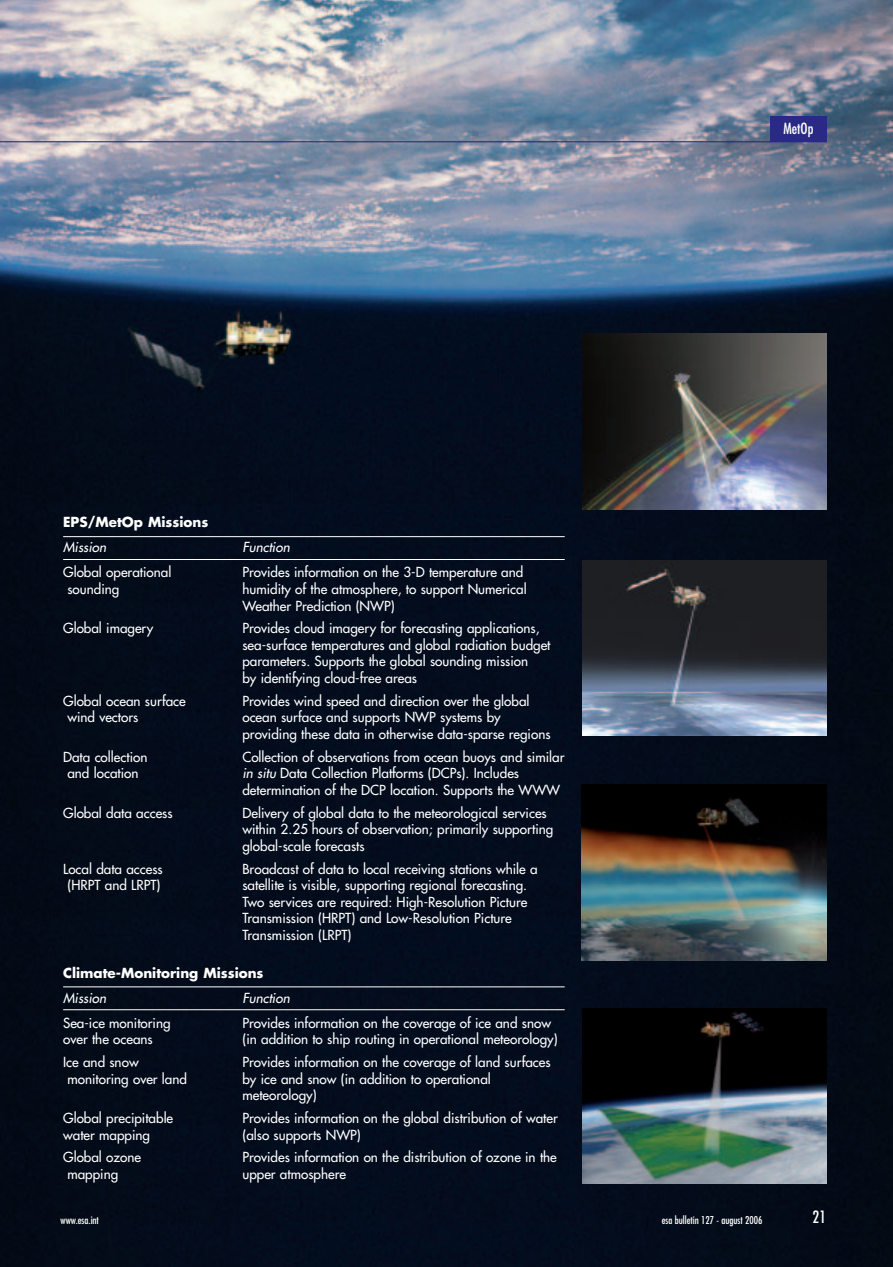
<style>
.page{position:relative;width:893px;height:1267px;background:#fff}
.page>*{position:absolute;margin:0;border:0;box-sizing:border-box;transform-origin:0 0}
.t1{font:condensed 16.5px "Futura Std";color:#fff}
.t2{font:condensed 15px "Futura Std";color:#fff}
.t3{font:500 13.5px/16.5px "Futura Std";color:#fff}
.t4{font:700 13.5px "Futura Std";color:#fff}
.t5{font:italic 500 13.5px "Futura Std";color:#fff}
.t6{font:condensed 10.5px "Futura Std";color:#fff}
.s1{font-style:italic}
</style>
<div class="page">
<img style="left:0;top:0;width:893px;height:1266px">
<p class="t4" style="left:63px;top:516px;width:147px">EPS/MetOp Missions</p>
<p class="t5" style="left:63px;top:540px;width:45px">Mission</p>
<p class="t5" style="left:242px;top:540px;width:49px">Function</p>
<p class="t3" style="left:63px;top:565px;width:110px">Global operational</p>
<p class="t3" style="left:242px;top:565px;width:282px">Provides information on the 3-D temperature and</p>
<p class="t3" style="left:67px;top:581px;width:53px">sounding</p>
<p class="t3" style="left:242px;top:581px;width:286px">humidity of the atmosphere, to support Numerical<br>Weather Prediction (NWP)</p>
<p class="t3" style="left:63px;top:621px;width:92px">Global imagery</p>
<p class="t3" style="left:242px;top:621px;width:310px">Provides cloud imagery for forecasting applications, sea-surface temperatures and global radiation budget parameters. Supports the global sounding mission<br>by identifying cloud-free areas</p>
<p class="t3" style="left:63px;top:693px;width:124px">Global ocean surface</p>
<p class="t3" style="left:242px;top:693px;width:289px">Provides wind speed and direction over the global</p>
<p class="t3" style="left:67px;top:710px;width:72px">wind vectors</p>
<p class="t3" style="left:242px;top:710px;width:310px">ocean surface and supports NWP systems by providing these data in otherwise data-sparse regions</p>
<p class="t3" style="left:63px;top:749px;width:86px">Data collection</p>
<p class="t3" style="left:242px;top:749px;width:323px">Collection of observations from ocean buoys and similar</p>
<p class="t3" style="left:67px;top:765px;width:73px">and location</p>
<p class="t3" style="left:242px;top:765px;width:319px"><span class="s1">in situ</span> Data Collection Platforms (DCPs). Includes determination of the DCP location. Supports the WWW</p>
<p class="t3" style="left:63px;top:805px;width:111px">Global data access</p>
<p class="t3" style="left:242px;top:805px;width:312px">Delivery of global data to the meteorological services within 2.25 hours of observation; primarily supporting global-scale forecasts</p>
<p class="t3" style="left:63px;top:861px;width:101px">Local data access</p>
<p class="t3" style="left:242px;top:861px;width:297px">Broadcast of data to local receiving stations while a</p>
<p class="t3" style="left:67px;top:877px;width:95px">(HRPT and LRPT)</p>
<p class="t3" style="left:242px;top:877px;width:286px">satellite is visible, supporting regional forecasting.<br>Two services are required: High-Resolution Picture Transmission (HRPT) and Low-Resolution Picture Transmission (LRPT)</p>
<p class="t4" style="left:63px;top:966px;width:202px">Climate-Monitoring Missions</p>
<p class="t5" style="left:63px;top:990px;width:45px">Mission</p>
<p class="t5" style="left:242px;top:990px;width:49px">Function</p>
<p class="t3" style="left:63px;top:1015px;width:109px">Sea-ice monitoring</p>
<p class="t3" style="left:242px;top:1015px;width:310px">Provides information on the coverage of ice and snow</p>
<p class="t3" style="left:63px;top:1031px;width:91px">over the oceans</p>
<p class="t3" style="left:242px;top:1031px;width:317px">(in addition to ship routing in operational meteorology)</p>
<p class="t3" style="left:63px;top:1054px;width:77px">Ice and snow</p>
<p class="t3" style="left:242px;top:1054px;width:310px">Provides information on the coverage of land surfaces</p>
<p class="t3" style="left:67px;top:1071px;width:121px">monitoring over land</p>
<p class="t3" style="left:242px;top:1071px;width:250px">by ice and snow (in addition to operational meteorology)</p>
<p class="t3" style="left:63px;top:1110px;width:112px">Global precipitable</p>
<p class="t3" style="left:242px;top:1110px;width:317px">Provides information on the global distribution of water</p>
<p class="t3" style="left:63px;top:1127px;width:88px">water mapping</p>
<p class="t3" style="left:242px;top:1127px;width:120px">(also supports NWP)</p>
<p class="t3" style="left:63px;top:1149px;width:80px">Global ozone</p>
<p class="t3" style="left:242px;top:1149px;width:316px">Provides information on the distribution of ozone in the</p>
<p class="t3" style="left:67px;top:1166px;width:52px">mapping</p>
<p class="t3" style="left:242px;top:1166px;width:105px">upper atmosphere</p>
<p class="t2" style="left:783px;top:122px;width:31px">MetOp</p>
<p class="t6" style="left:61px;top:1214px;width:40px">www.esa.int</p>
<p class="t6" style="left:662px;top:1214px;width:102px">esa bulletin 127 - august 2006</p>
<p class="t1" style="left:812px;top:1209px;width:15px">21</p>
</div>
